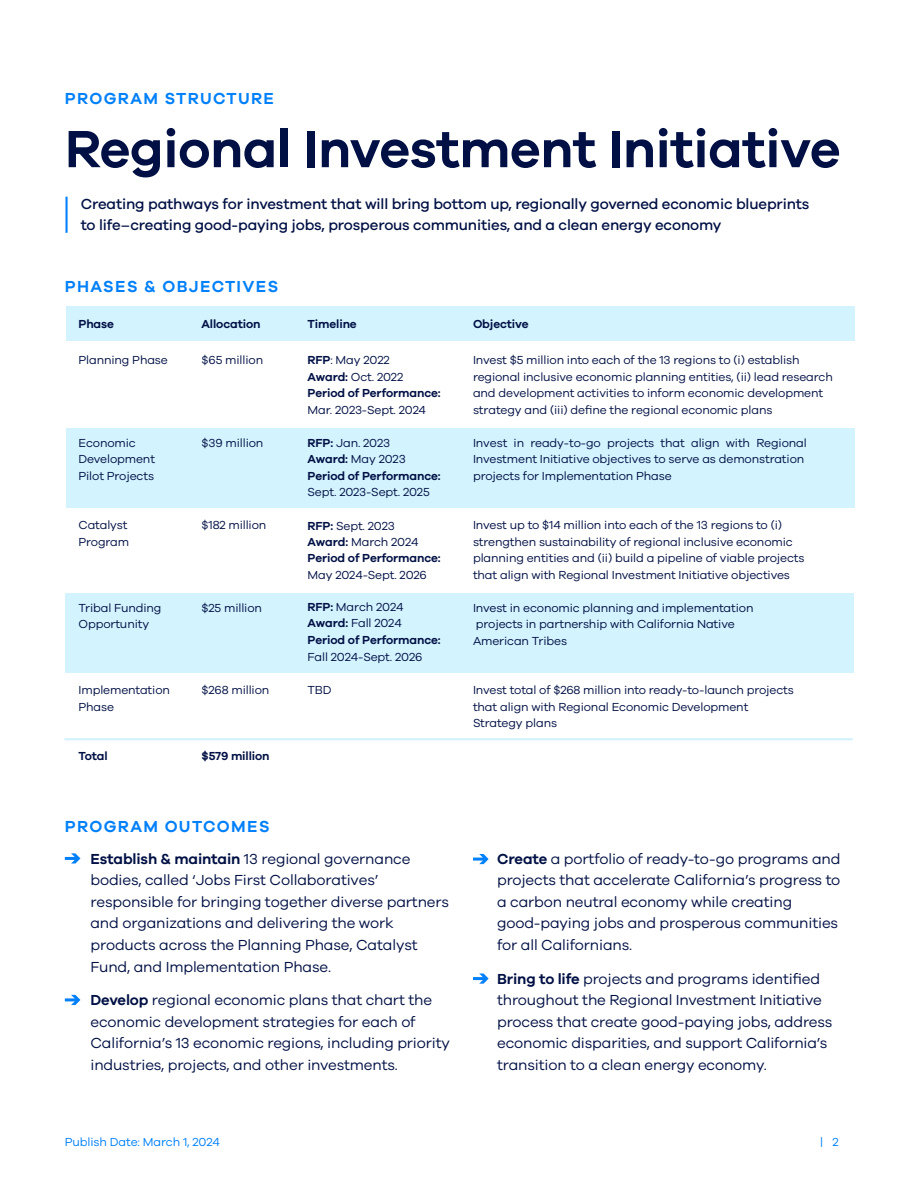
<style>
.page{position:relative;width:918px;height:1188px;background:#fff}
.page>*{position:absolute;margin:0;border:0;box-sizing:border-box;transform-origin:0 0}
.t1{font:600 54px "Galano Grotesque";letter-spacing:-.01em;color:#001044}
.t2{font:600 16.5px "Galano Grotesque";letter-spacing:.08em;color:#0080fa}
.t3{font:15px/21.6px "Galano Grotesque";letter-spacing:-.01em;color:#001044}
.t4{font:500 15px/21.3px "Galano Grotesque";letter-spacing:-.01em;color:#001044}
.t5{font:12px "Galano Grotesque";letter-spacing:-.01em;color:#001044}
.t6{font:600 12px "Galano Grotesque";letter-spacing:-.01em;color:#001044}
.t7{font:12px "Galano Grotesque";letter-spacing:-.01em;color:#0080fa}
.s1{font-weight:600}
</style>
<div class="page">
<hr style="left:66px;top:197px;width:2px;height:36px;background:#0080fa">
<div style="left:67px;top:428px;width:788px;height:79px;background:#d3f3ff"></div>
<div style="left:65px;top:593px;width:788px;height:80px;background:#d3f3ff"></div>
<hr style="left:64px;top:738px;width:789px;height:2px;background:#d3f3ff">
<div style="left:67px;top:307px;width:788px;height:34px;background:#d3f3ff"></div>
<svg style="left:65px;top:853px;width:15px;height:11px"></svg>
<svg style="left:65px;top:995px;width:15px;height:10px"></svg>
<svg style="left:473px;top:854px;width:16px;height:10px"></svg>
<svg style="left:473px;top:973px;width:16px;height:11px"></svg>
<h2 class="t2" style="left:65px;top:88px;width:211px">PROGRAM STRUCTURE</h2>
<h2 class="t1" style="left:65px;top:116px;width:777px">Regional Investment Initiative</h2>
<h2 class="t4" style="left:81px;top:193px;width:730px">Creating pathways for investment that will bring bottom up, regionally governed economic blueprints to life–creating good-paying jobs, prosperous communities, and a clean energy economy</h2>
<h2 class="t2" style="left:65px;top:276px;width:215px">PHASES &amp; OBJECTIVES</h2>
<p class="t6" style="left:79px;top:317px;width:37px">Phase</p>
<p class="t6" style="left:202px;top:317px;width:61px">Allocation</p>
<p class="t6" style="left:308px;top:317px;width:51px">Timeline</p>
<p class="t6" style="left:473px;top:317px;width:57px">Objective</p>
<p class="t5" style="left:79px;top:353px;width:91px">Planning Phase</p>
<p class="t5" style="left:202px;top:353px;width:63px">$65 million</p>
<p class="t5" style="left:308px;top:353px;width:84px"><span class="s1">RFP</span>: May 2022</p>
<p class="t5" style="left:473px;top:353px;width:328px">Invest $5 million into each of the 13 regions to (i) establish</p>
<p class="t5" style="left:308px;top:369px;width:97px"><span class="s1">Award:</span> Oct. 2022</p>
<p class="t5" style="left:473px;top:369px;width:361px">regional inclusive economic planning entities, (ii) lead research</p>
<p class="t6" style="left:308px;top:386px;width:135px">Period of Performance:</p>
<p class="t5" style="left:473px;top:386px;width:352px">and development activities to inform economic development</p>
<p class="t5" style="left:308px;top:402px;width:120px">Mar. 2023-Sept. 2024</p>
<p class="t5" style="left:473px;top:403px;width:301px">strategy and (iii) defne the regional economic plans</p>
<p class="t5" style="left:79px;top:435px;width:59px">Economic</p>
<p class="t5" style="left:202px;top:435px;width:63px">$39 million</p>
<p class="t5" style="left:308px;top:435px;width:84px"><span class="s1">RFP:</span> Jan. 2023</p>
<p class="t5" style="left:473px;top:436px;width:335px">Invest in ready-to-go projects that align with Regional</p>
<p class="t5" style="left:79px;top:452px;width:78px">Development</p>
<p class="t5" style="left:308px;top:452px;width:100px"><span class="s1">Award:</span> May 2023</p>
<p class="t5" style="left:473px;top:452px;width:333px">Investment Initiative objectives to serve as demonstration</p>
<p class="t5" style="left:79px;top:468px;width:77px">Pilot Projects</p>
<p class="t6" style="left:308px;top:468px;width:135px">Period of Performance:</p>
<p class="t5" style="left:473px;top:468px;width:200px">projects for Implementation Phase</p>
<p class="t5" style="left:308px;top:485px;width:124px">Sept. 2023-Sept. 2025</p>
<p class="t5" style="left:79px;top:518px;width:50px">Catalyst</p>
<p class="t5" style="left:202px;top:518px;width:66px">$182 million</p>
<p class="t5" style="left:308px;top:518px;width:89px"><span class="s1">RFP:</span> Sept. 2023</p>
<p class="t5" style="left:473px;top:518px;width:311px">Invest up to $14 million into each of the 13 regions to (i)</p>
<p class="t5" style="left:79px;top:534px;width:52px">Program</p>
<p class="t5" style="left:308px;top:535px;width:113px"><span class="s1">Award:</span> March 2024</p>
<p class="t5" style="left:473px;top:534px;width:321px">strengthen sustainability of regional inclusive economic</p>
<p class="t6" style="left:308px;top:551px;width:135px">Period of Performance:</p>
<p class="t5" style="left:473px;top:551px;width:333px">planning entities and (ii) build a pipeline of viable projects</p>
<p class="t5" style="left:308px;top:567px;width:121px">May 2024-Sept. 2026</p>
<p class="t5" style="left:473px;top:567px;width:319px">that align with Regional Investment Initiative objectives</p>
<p class="t5" style="left:79px;top:600px;width:85px">Tribal Funding</p>
<p class="t5" style="left:202px;top:600px;width:62px">$25 million</p>
<p class="t5" style="left:308px;top:600px;width:97px"><span class="s1">RFP:</span> March 2024</p>
<p class="t5" style="left:473px;top:600px;width:282px">Invest in economic planning and implementation</p>
<p class="t5" style="left:79px;top:617px;width:72px">Opportunity</p>
<p class="t5" style="left:308px;top:616px;width:96px"><span class="s1">Award:</span> Fall 2024</p>
<p class="t5" style="left:476px;top:617px;width:260px">projects in partnership with California Native</p>
<p class="t6" style="left:308px;top:633px;width:135px">Period of Performance:</p>
<p class="t5" style="left:473px;top:633px;width:96px">American Tribes</p>
<p class="t5" style="left:308px;top:649px;width:116px">Fall 2024-Sept. 2026</p>
<p class="t5" style="left:79px;top:683px;width:93px">Implementation</p>
<p class="t5" style="left:202px;top:683px;width:69px">$268 million</p>
<p class="t5" style="left:308px;top:683px;width:26px">TBD</p>
<p class="t5" style="left:473px;top:683px;width:322px">Invest total of $268 million into ready-to-launch projects</p>
<p class="t5" style="left:79px;top:699px;width:37px">Phase</p>
<p class="t5" style="left:473px;top:699px;width:277px">that align with Regional Economic Development</p>
<p class="t5" style="left:473px;top:716px;width:86px">Strategy plans</p>
<p class="t6" style="left:79px;top:749px;width:31px">Total</p>
<p class="t6" style="left:202px;top:749px;width:70px">$579 million</p>
<h2 class="t2" style="left:65px;top:817px;width:206px">PROGRAM OUTCOMES</h2>
<p class="t3" style="left:90px;top:847px;width:360px"><span class="s1">Establish &amp; maintain</span> 13 regional governance bodies, called ‘Jobs First Collaboratives’ responsible for bringing together diverse partners and organizations and delivering the work products across the Planning Phase, Catalyst Fund, and Implementation Phase.</p>
<p class="t3" style="left:90px;top:989px;width:361px"><span class="s1">Develop</span> regional economic plans that chart the economic development strategies for each of California’s 13 economic regions, including priority industries, projects, and other investments.</p>
<p class="t3" style="left:497px;top:847px;width:345px"><span class="s1">Create</span> a portfolio of ready-to-go programs and projects that accelerate California’s progress to a carbon neutral economy while creating good-paying jobs and prosperous communities for all Californians.</p>
<p class="t3" style="left:497px;top:967px;width:337px"><span class="s1">Bring to life</span> projects and programs identifed throughout the Regional Investment Initiative process that create good-paying jobs, address economic disparities, and support California’s transition to a clean energy economy.</p>
<p class="t7" style="left:65px;top:1134px;width:157px">Publish Date: March 1, 2024</p>
<p class="t7" style="left:820px;top:1134px;width:20px">| 2</p>
</div>
